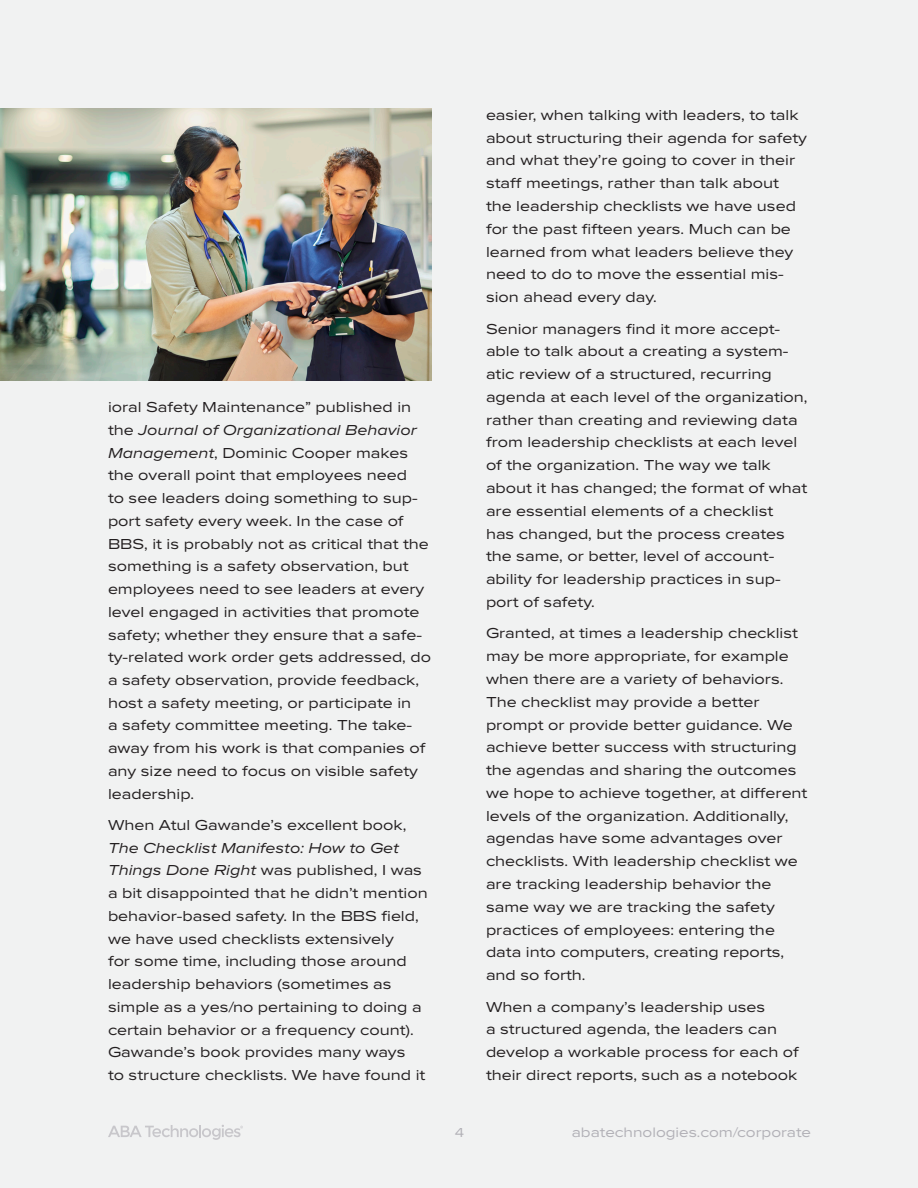
<style>
.page{position:relative;width:918px;height:1188px;background:#f1f2f2}
.page>*{position:absolute;margin:0;border:0;box-sizing:border-box;transform-origin:0 0}
.t1{font:15px/22.8px "Proxima Nova Ex Wd";color:#231f20}
.t2{font:14.25px "Proxima Nova Ex Wd";color:#b2b1b7}
.Body_Text{font:13.5px "Proxima Nova Ex Wd";color:#b2b1b7}
.s1{font-style:italic}
</style>
<div class="page">
<svg style="left:108px;top:1125px;width:135px;height:15px"></svg>
<img style="left:0;top:108px;width:432px;height:272px">
<p class="t1" style="left:108px;top:395px;width:325px">ioral Safety Maintenance” published in the <span class="s1">Journal of Organizational Behavior Management</span>, Dominic Cooper makes the overall point that employees need<br>to see leaders doing something to sup&shy;port safety every week. In the case of BBS, it is probably not as critical that the something is a safety observation, but employees need to see leaders at every level engaged in activities that promote safety; whether they ensure that a safe&shy;ty-related work order gets addressed, do a safety observation, provide feedback, host a safety meeting, or participate in<br>a safety committee meeting. The take&shy;away from his work is that companies of any size need to focus on visible safety leadership.</p>
<p class="t1" style="left:108px;top:813px;width:321px">When Atul Gawande’s excellent book, <span class="s1">The Checklist Manifesto: How to Get Things Done Right</span> was published, I was a bit disappointed that he didn’t mention behavior-based safety. In the BBS field, we have used checklists extensively<br>for some time, including those around leadership behaviors (sometimes as simple as a yes/no pertaining to doing a certain behavior or a frequency count).<br>Gawande’s book provides many ways<br>to structure checklists. We have found it</p>
<p class="t1" style="left:486px;top:103px;width:322px">easier, when talking with leaders, to talk about structuring their agenda for safety and what they’re going to cover in their staff meetings, rather than talk about the leadership checklists we have used for the past fifteen years. Much can be learned from what leaders believe they need to do to move the essential mis&shy;sion ahead every day.</p>
<p class="t1" style="left:486px;top:316px;width:323px">Senior managers find it more accept&shy;able to talk about a creating a system&shy;atic review of a structured, recurring agenda at each level of the organization, rather than creating and reviewing data from leadership checklists at each level of the organization. The way we talk about it has changed; the format of what are essential elements of a checklist<br>has changed, but the process creates the same, or better, level of account&shy;ability for leadership practices in sup&shy;port of safety.</p>
<p class="t1" style="left:486px;top:621px;width:323px">Granted, at times a leadership checklist may be more appropriate, for example when there are a variety of behaviors.<br>The checklist may provide a better prompt or provide better guidance. We achieve better success with structuring the agendas and sharing the outcomes we hope to achieve together, at different levels of the organization. Additionally, agendas have some advantages over checklists. With leadership checklist we are tracking leadership behavior the same way we are tracking the safety practices of employees: entering the data into computers, creating reports, and so forth.</p>
<p class="t1" style="left:486px;top:995px;width:314px">When a company’s leadership uses<br>a structured agenda, the leaders can develop a workable process for each of their direct reports, such as a notebook</p>
<p class="Body_Text" style="left:455px;top:1122px;width:11px">4</p>
<p class="t2" style="left:572px;top:1122px;width:241px">abatechnologies.com/corporate</p>
</div>
